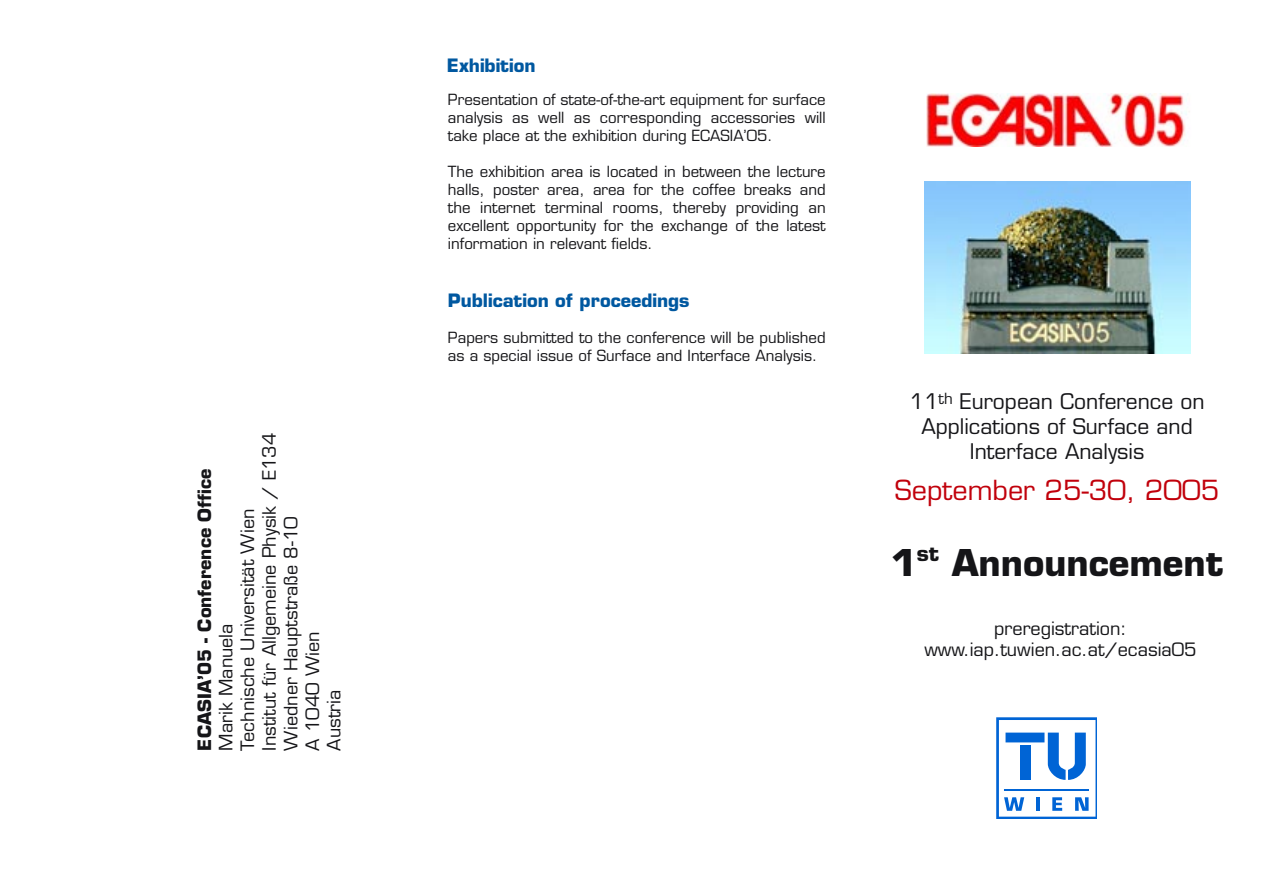
<style>
.page{position:relative;width:1263px;height:893px;background:#fff}
.page>*{position:absolute;margin:0;border:0;box-sizing:border-box;transform-origin:0 0}
.t1{font:36px "TU Sans Bol";color:#151518}
.t2{font:27px "TU Sans";color:#c1000b}
.t3{font:21px/25.2px "TU Sans";color:#151518;text-align:center}
.t4{font:18px/21.6px "TU Sans";color:#151518}
.t5{font:18px "TU Sans Bol";color:#0058a0}
.t6{font:18px "TU Sans Bol";color:#151518}
.t7{font:15px/18px "TU Sans";color:#151518;text-align:justify}
</style>
<div class="page">
<svg style="left:996px;top:717px;width:101px;height:101px"></svg>
<hr style="left:1004px;top:789px;width:84px;height:2px;background:#0064d5">
<img style="left:925px;top:181px;width:265px;height:173px">
<img style="left:926px;top:93px;width:261px;height:53px">
<p class="t4" style="left:215px;top:750px;width:319px;rotate:-90deg">Marik Manuela<br>Technische Universität Wien<br>Institut für Allgemeine Physik / E134<br>Wiedner Hauptstraße 8-10<br>A 1040 Wien<br>Austria</p>
<p class="t6" style="left:193px;top:750px;width:283px;rotate:-90deg">ECASIA’05 - Conference Office</p>
<p class="t5" style="left:447px;top:55px;width:90px">Exhibition</p>
<p class="t7" style="left:448px;top:91px;width:379px">Presentation of state-of-the-art equipment for surface analysis as well as corresponding accessories will take place at the exhibition during ECASIA’05.</p>
<p class="t7" style="left:448px;top:163px;width:379px">The exhibition area is located in between the lecture halls, poster area, area for the coffee breaks and the internet terminal rooms, thereby providing an excellent opportunity for the exchange of the latest information in relevant fields.</p>
<p class="t5" style="left:448px;top:289px;width:243px">Publication of proceedings</p>
<p class="t7" style="left:448px;top:329px;width:379px">Papers submitted to the conference will be published as a special issue of Surface and Interface Analysis.</p>
<h3 class="t3" style="left:909px;top:389px;width:297px">11<sup>th</sup> European Conference on<br>Applications of Surface and<br>Interface Analysis</h3>
<h2 class="t2" style="left:895px;top:474px;width:326px">September 25-30, 2005</h2>
<h1 class="t1" style="left:891px;top:541px;width:334px">1<sup>st</sup> Announcement</h1>
<p class="t4" style="left:924px;top:617px;width:274px;text-align:center">preregistration: www.iap.tuwien.ac.at/ecasia05</p>
</div>
